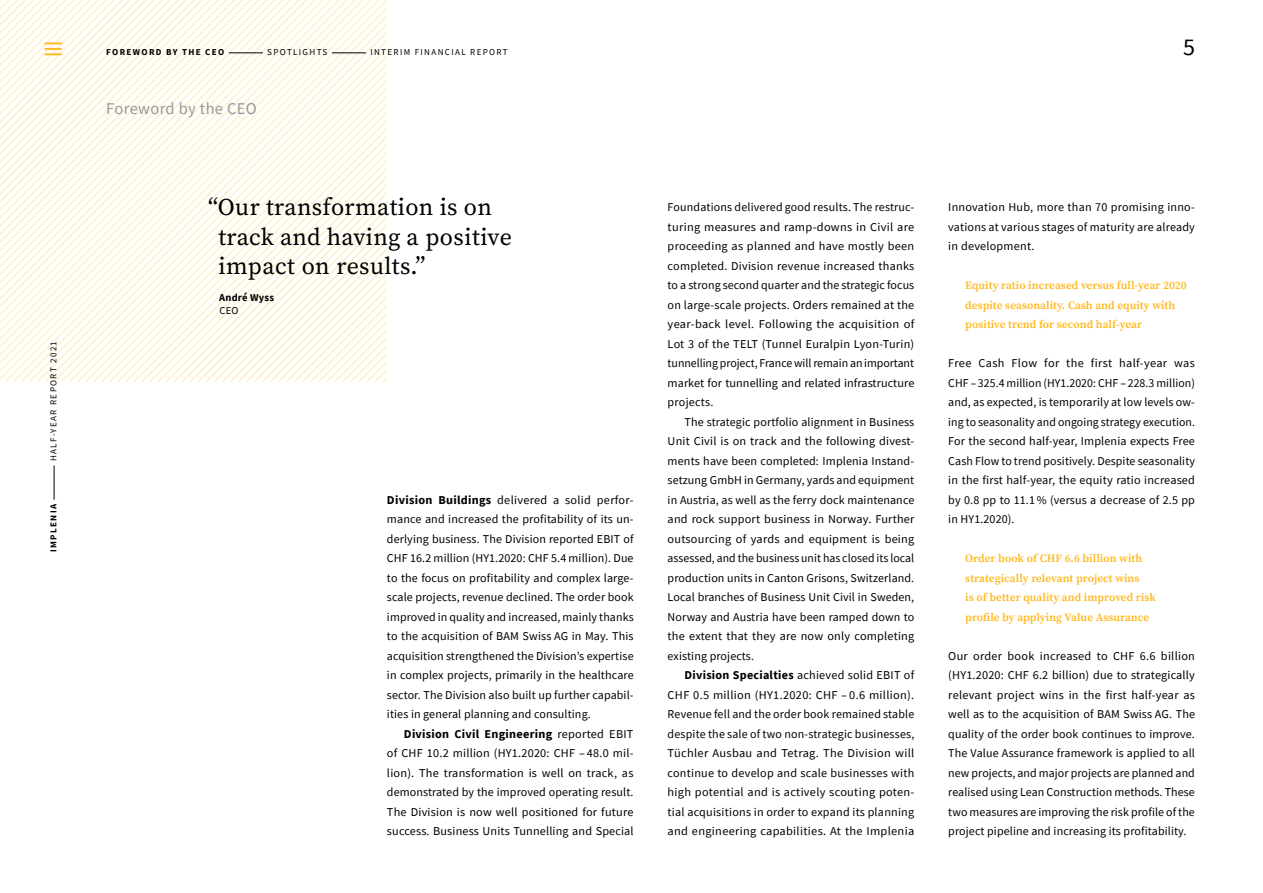
<style>
.page{position:relative;width:1263px;height:893px;background:#fff}
.page>*{position:absolute;margin:0;border:0;box-sizing:border-box;transform-origin:0 0}
.t1{font:24px/29.2px "Source Serif Pro";letter-spacing:.015em;color:#000}
.t2{font:24px "Source Sans Pro";color:#000}
.t3{font:16.5px "Source Sans Pro";letter-spacing:.02em;color:#999}
.t4{font:12px/19.5px "Source Sans Pro";letter-spacing:.01em;color:#000;text-align:justify}
.t5{font:600 11.25px/19.5px "Source Serif Pro";letter-spacing:.005em;color:#ffb81c}
.t6{font:700 10.5px "Source Sans Pro";letter-spacing:.02em;color:#000}
.t7{font:10.5px "Source Sans Pro";color:#000}
.t8{font:9px "Source Sans Pro";letter-spacing:.15em;color:#000}
.t9{font:700 9px "Source Sans Pro";letter-spacing:.15em;color:#000}
.s1{font-weight:700}
</style>
<div class="page">
<svg style="left:0;top:0;width:387px;height:382px"></svg>
<hr style="left:54px;top:466px;width:1px;height:34px;background:#000">
<svg style="left:45px;top:43px;width:17px;height:12px"></svg>
<hr style="left:229px;top:53px;width:34px;height:1px;background:#000">
<hr style="left:332px;top:53px;width:34px;height:1px;background:#000">
<p class="t8" style="left:48px;top:461px;width:122px;rotate:-90deg">HALF-YEAR REPORT 2021</p>
<p class="t9" style="left:47px;top:552px;width:49px;rotate:-90deg">IMPLENIA</p>
<p class="t9" style="left:106px;top:46px;width:119px">FOREWORD BY THE CEO</p>
<p class="t8" style="left:267px;top:47px;width:62px">SPOTLIGHTS</p>
<p class="t8" style="left:370px;top:47px;width:139px">INTERIM FINANCIAL REPORT</p>
<h2 class="t3" style="left:106px;top:98px;width:152px">Foreword by the CEO</h2>
<h1 class="t1" style="left:219px;top:193px;width:295px;text-indent:-10px">“Our transformation is on track and having a positive impact on results.”</h1>
<p class="t6" style="left:219px;top:290px;width:56px">André Wyss</p>
<p class="t7" style="left:219px;top:304px;width:20px">CEO</p>
<p class="t4" style="left:387px;top:490px;width:248px"><span class="s1">Division Buildings</span> delivered a solid perfor&shy;mance and increased the profitability of its un&shy;derlying business. The Division reported EBIT of CHF 16.2 million (HY1.2020: CHF 5.4 million). Due to the focus on profitability and complex large&shy;scale projects, revenue declined. The order book improved in quality and increased, mainly thanks to the acquisition of BAM Swiss AG in May. This acquisition strengthened the Division’s expertise in complex projects, primarily in the healthcare sector. The Division also built up further capabil&shy;ities in general planning and consulting.</p>
<p class="t4" style="left:387px;top:724px;width:248px;text-indent:17px"><span class="s1">Division Civil Engineering</span> reported EBIT of CHF 10.2 million (HY1.2020: CHF – 48.0 mil&shy;lion). The transformation is well on track, as demonstrated by the improved operating result.<br>The Division is now well positioned for future success. Business Units Tunnelling and Special</p>
<h1 class="t2" style="left:1183px;top:32px;width:13px">5</h1>
<p class="t4" style="left:668px;top:197px;width:248px">Foundations delivered good results. The restruc&shy;turing measures and ramp-downs in Civil are proceeding as planned and have mostly been completed. Division revenue increased thanks to a strong second quarter and the strategic focus on large-scale projects. Orders remained at the year-back level. Following the acquisition of Lot 3 of the TELT (Tunnel Euralpin Lyon-Turin) tunnelling project, France will remain an important market for tunnelling and related infrastructure projects.</p>
<p class="t4" style="left:668px;top:412px;width:248px;text-indent:17px">The strategic portfolio alignment in Business Unit Civil is on track and the following divest&shy;ments have been completed: Implenia Instand&shy;setzung GmbH in Germany, yards and equipment in Austria, as well as the ferry dock maintenance and rock support business in Norway. Further outsourcing of yards and equipment is being assessed, and the business unit has closed its local production units in Canton Grisons, Switzerland.<br>Local branches of Business Unit Civil in Sweden, Norway and Austria have been ramped down to the extent that they are now only completing existing projects.</p>
<p class="t4" style="left:668px;top:665px;width:248px;text-indent:17px"><span class="s1">Division Specialties</span> achieved solid EBIT of CHF 0.5 million (HY1.2020: CHF – 0.6 million).<br>Revenue fell and the order book remained stable despite the sale of two non-strategic businesses, Tüchler Ausbau and Tetrag. The Division will continue to develop and scale businesses with high potential and is actively scouting poten&shy;tial acquisitions in order to expand its planning and engineering capabilities. At the Implenia</p>
<p class="t4" style="left:948px;top:197px;width:248px">Innovation Hub, more than 70 promising inno&shy;vations at various stages of maturity are already in development.</p>
<p class="t5" style="left:965px;top:276px;width:223px">Equity ratio increased versus full-year 2020 despite seasonality. Cash and equity with positive trend for second half-year</p>
<p class="t4" style="left:948px;top:353px;width:248px">Free Cash Flow for the first half-year was CHF – 325.4 million (HY1.2020: CHF – 228.3 million) and, as expected, is temporarily at low levels ow&shy;ing to seasonality and ongoing strategy execution.<br>For the second half-year, Implenia expects Free Cash Flow to trend positively. Despite seasonality in the first half-year, the equity ratio increased by 0.8 pp to 11.1 % (versus a decrease of 2.5 pp in HY1.2020).</p>
<p class="t5" style="left:965px;top:549px;width:192px">Order book of CHF 6.6 billion with strategically relevant project wins<br>is of better quality and improved risk profile by applying Value Assurance</p>
<p class="t4" style="left:948px;top:646px;width:248px">Our order book increased to CHF 6.6 billion (HY1.2020: CHF 6.2 billion) due to strategically relevant project wins in the first half-year as well as to the acquisition of BAM Swiss AG. The quality of the order book continues to improve.<br>The Value Assurance framework is applied to all new projects, and major projects are planned and realised using Lean Construction methods. These two measures are improving the risk profile of the project pipeline and increasing its profitability.</p>
</div>
